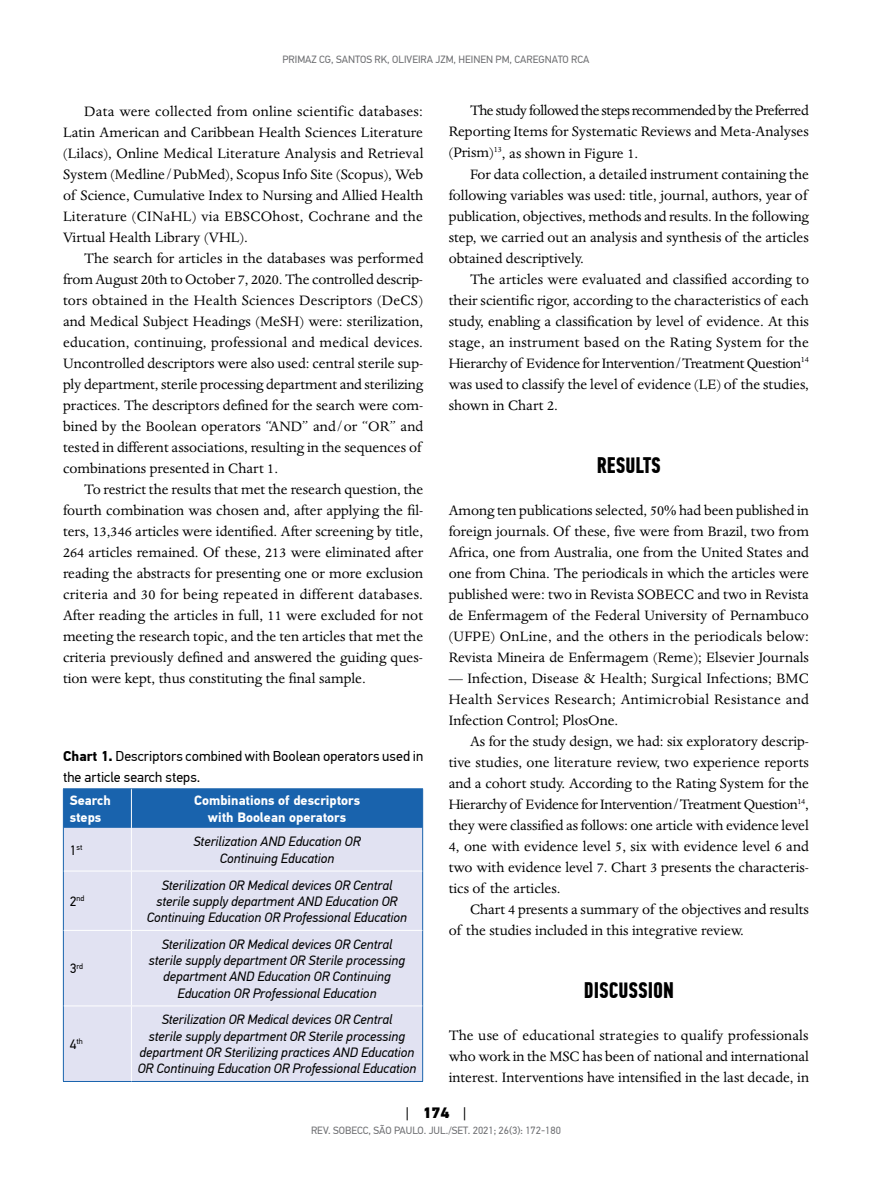
<style>
.page{position:relative;width:893px;height:1191px;background:#fff}
.page>*{position:absolute;margin:0;border:0;box-sizing:border-box;transform-origin:0 0}
.t1{font:700 22.5px "PF Din Text Comp Pro";color:#000}
.t2{font:15.75px/21px "Dante MT Std";color:#000;text-align:justify}
.t3{font:900 15px "PF Din Text Pro";color:#000}
.t4{font:14.25px/21px "PF Din Text Pro";color:#000}
.t5{font:italic 13.5px/16.2px "PF Din Text Pro";color:#000;text-align:center}
.t6{font:700 13.5px/16.2px "PF Din Text Pro";color:#fff}
.t7{font:10.5px "PF Din Text Pro";color:#6d6e71}
.t8{font:7.8px "PF Din Text Pro";color:#000}
.s1{font-weight:700}
.s2{font-size:13.5px}
.s3{font-weight:400}
</style>
<div class="page">
<div style="left:64px;top:789px;width:358px;height:39px;background:#1963ad"></div>
<div style="left:64px;top:828px;width:358px;height:253px;background:#e1e2f2"></div>
<hr style="left:63px;top:788px;width:68px;height:1px;background:#1963ad">
<hr style="left:63px;top:789px;width:1px;height:39px;background:#1963ad">
<hr style="left:131px;top:788px;width:292px;height:1px;background:#1963ad">
<hr style="left:422px;top:789px;width:1px;height:39px;background:#1963ad">
<hr style="left:63px;top:828px;width:1px;height:43px;background:#1963ad">
<hr style="left:422px;top:828px;width:1px;height:43px;background:#1963ad">
<hr style="left:63px;top:871px;width:1px;height:59px;background:#1963ad">
<hr style="left:422px;top:871px;width:1px;height:59px;background:#1963ad">
<hr style="left:63px;top:930px;width:1px;height:76px;background:#1963ad">
<hr style="left:422px;top:930px;width:1px;height:76px;background:#1963ad">
<hr style="left:63px;top:1006px;width:1px;height:75px;background:#1963ad">
<hr style="left:422px;top:1006px;width:1px;height:75px;background:#1963ad">
<hr style="left:63px;top:1081px;width:68px;height:1px;background:#1963ad">
<hr style="left:131px;top:1081px;width:292px;height:1px;background:#1963ad">
<hr style="left:131px;top:789px;width:1px;height:39px;background:#fff">
<hr style="left:131px;top:828px;width:1px;height:42px;background:#fff">
<hr style="left:64px;top:870px;width:67px;height:1px;background:#fff">
<hr style="left:131px;top:870px;width:291px;height:1px;background:#fff">
<hr style="left:131px;top:871px;width:1px;height:59px;background:#fff">
<hr style="left:64px;top:930px;width:67px;height:1px;background:#fff">
<hr style="left:131px;top:930px;width:291px;height:1px;background:#fff">
<hr style="left:131px;top:930px;width:1px;height:75px;background:#fff">
<hr style="left:64px;top:1005px;width:67px;height:1px;background:#fff">
<hr style="left:131px;top:1005px;width:291px;height:1px;background:#fff">
<hr style="left:131px;top:1006px;width:1px;height:75px;background:#fff">
<p class="t7" style="left:283px;top:53px;width:308px">PRIMAZ CG, SANTOS RK, OLIVEIRA JZM, HEINEN PM, CAREGNATO RCA</p>
<p class="t2" style="left:63px;top:100px;width:362px;text-indent:21px">Data were collected from online scientific databases:<br>Latin American and Caribbean Health Sciences Literature (Lilacs), Online Medical Literature Analysis and Retrieval System (Medline/PubMed), Scopus Info Site (Scopus), Web of Science, Cumulative Index to Nursing and Allied Health Literature (CINaHL) via EBSCOhost, Cochrane and the Virtual Health Library (VHL).</p>
<p class="t2" style="left:63px;top:247px;width:362px;text-align:left;text-indent:21px">The search for articles in the databases was performed from August 20th to October 7, 2020. The controlled descrip&shy;tors obtained in the Health Sciences Descriptors (DeCS) and Medical Subject Headings (MeSH) were: sterilization, education, continuing, professional and medical devices.<br>Uncontrolled descriptors were also used: central sterile sup&shy;ply department, sterile processing department and sterilizing practices. The descriptors defined for the search were com&shy;bined by the Boolean operators “AND” and/or “OR” and tested in different associations, resulting in the sequences of combinations presented in Chart 1.</p>
<p class="t2" style="left:63px;top:478px;width:362px;text-indent:21px">To restrict the results that met the research question, the fourth combination was chosen and, after applying the fil&shy;ters, 13,346 articles were identified. After screening by title, 264 articles remained. Of these, 213 were eliminated after reading the abstracts for presenting one or more exclusion criteria and 30 for being repeated in different databases.<br>After reading the articles in full, 11 were excluded for not meeting the research topic, and the ten articles that met the criteria previously defined and answered the guiding ques&shy;tion were kept, thus constituting the final sample.</p>
<p class="t4" style="left:63px;top:746px;width:362px"><span class="s1">Chart 1.</span> Descriptors combined with Boolean operators used in the article search steps.</p>
<p class="t6" style="left:70px;top:793px;width:43px">Search steps</p>
<p class="t6" style="left:194px;top:793px;width:168px;text-align:center">Combinations of descriptors with Boolean operators</p>
<p class="t8" style="left:70px;top:842px;width:14px"><span class="s2">1</span>st</p>
<p class="t5" style="left:193px;top:834px;width:169px">Sterilization AND Education OR<br>Continuing Education</p>
<p class="t8" style="left:70px;top:894px;width:16px"><span class="s2">2</span>nd</p>
<p class="t5" style="left:147px;top:877px;width:262px">Sterilization OR Medical devices OR Central sterile supply department AND Education OR<br>Continuing Education OR Professional Education</p>
<p class="t8" style="left:70px;top:961px;width:15px"><span class="s2">3</span>rd</p>
<p class="t8" style="left:70px;top:1037px;width:15px"><span class="s2">4</span>th</p>
<p class="t5" style="left:149px;top:936px;width:258px">Sterilization OR Medical devices OR Central sterile supply department OR Sterile processing department AND Education OR Continuing Education OR Professional Education</p>
<p class="t5" style="left:138px;top:1011px;width:280px">Sterilization OR Medical devices OR Central<br>sterile supply department OR Sterile processing department OR Sterilizing practices AND Education OR Continuing Education OR Professional Education</p>
<p class="t2" style="left:449px;top:100px;width:362px;text-indent:21px">The study followed the steps recommended by the Preferred Reporting Items for Systematic Reviews and Meta-Analyses (Prism)<sup>13</sup>, as shown in Figure 1.</p>
<p class="t2" style="left:449px;top:163px;width:362px;text-indent:21px">For data collection, a detailed instrument containing the following variables was used: title, journal, authors, year of publication, objectives, methods and results. In the following step, we carried out an analysis and synthesis of the articles obtained descriptively.</p>
<p class="t2" style="left:449px;top:268px;width:362px;text-indent:21px">The articles were evaluated and classified according to their scientific rigor, according to the characteristics of each study, enabling a classification by level of evidence. At this stage, an instrument based on the Rating System for the Hierarchy of Evidence for Intervention/Treatment Question<sup>14 </sup>was used to classify the level of evidence (LE) of the studies, shown in Chart 2.</p>
<h1 class="t1" style="left:597px;top:451px;width:66px">RESULTS</h1>
<p class="t2" style="left:449px;top:499px;width:362px">Among ten publications selected, 50% had been published in foreign journals. Of these, five were from Brazil, two from Africa, one from Australia, one from the United States and one from China. The periodicals in which the articles were published were: two in Revista SOBECC and two in Revista de Enfermagem of the Federal University of Pernambuco (UFPE) OnLine, and the others in the periodicals below:<br>Revista Mineira de Enfermagem (Reme); Elsevier Journals</p>
<p class="t2" style="left:449px;top:667px;width:362px">— Infection, Disease &amp; Health; Surgical Infections; BMC Health Services Research; Antimicrobial Resistance and Infection Control; PlosOne.</p>
<p class="t2" style="left:449px;top:730px;width:362px;text-indent:21px">As for the study design, we had: six exploratory descrip&shy;tive studies, one literature review, two experience reports and a cohort study. According to the Rating System for the Hierarchy of Evidence for Intervention/Treatment Question<sup>14</sup>, they were classified as follows: one article with evidence level 4, one with evidence level 5, six with evidence level 6 and two with evidence level 7. Chart 3 presents the characteris&shy;tics of the articles.</p>
<p class="t2" style="left:449px;top:898px;width:362px;text-indent:21px">Chart 4 presents a summary of the objectives and results of the studies included in this integrative review.</p>
<h1 class="t1" style="left:584px;top:976px;width:92px">DISCUSSION</h1>
<p class="t2" style="left:449px;top:1024px;width:362px">The use of educational strategies to qualify professionals who work in the MSC has been of national and international interest. Interventions have intensified in the last decade, in</p>
<p class="t3" style="left:406px;top:1102px;width:62px"><span class="s3">|</span> 174 <span class="s3">|</span></p>
<p class="t7" style="left:311px;top:1124px;width:251px">REV. SOBECC, SÃO PAULO. JUL./SET. 2021; 26(3): 172-180</p>
</div>
